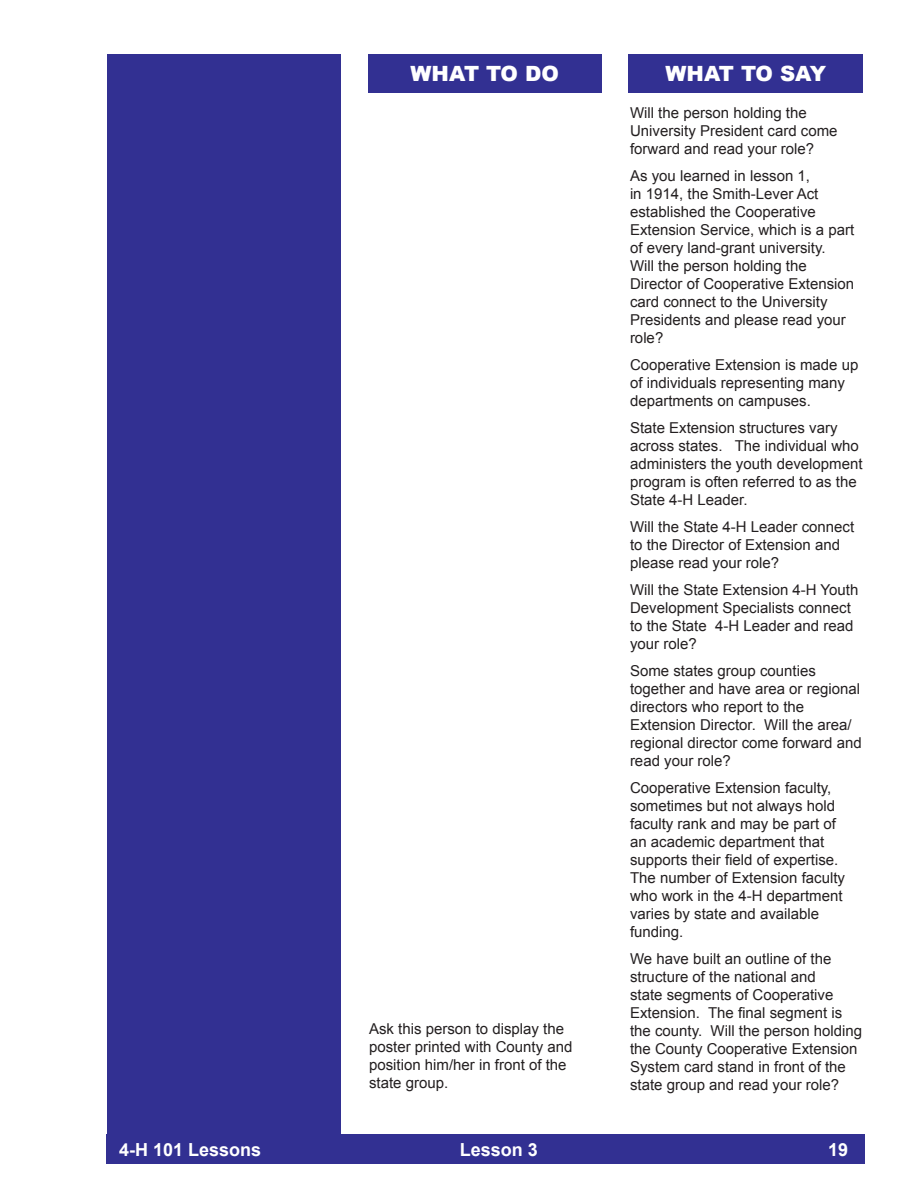
<style>
.page{position:relative;width:918px;height:1188px;background:#fff}
.page>*{position:absolute;margin:0;border:0;box-sizing:border-box;transform-origin:0 0}
.t1{font:900 21px "Arial";color:#fff}
.t2{font:700 18px "Arial";color:#fff}
.t3{font:15px/18px "Arial";color:#231f20}
</style>
<div class="page">
<div style="left:107px;top:54px;width:234px;height:1103px;background:#323092"></div>
<div style="left:368px;top:54px;width:234px;height:38px;background:#323092"></div>
<div style="left:629px;top:54px;width:234px;height:38px;background:#323092"></div>
<div style="left:107px;top:1134px;width:758px;height:29px;background:#323092"></div>
<h1 class="t1" style="left:411px;top:61px;width:150px">WHAT TO DO</h1>
<h1 class="t1" style="left:666px;top:61px;width:162px">WHAT TO SAY</h1>
<p class="t3" style="left:369px;top:1019px;width:205px">Ask this person to display the poster printed with County and position him/her in front of the state group.</p>
<p class="t3" style="left:630px;top:103px;width:209px">Will the person holding the<br>University President card come forward and read your role?</p>
<p class="t3" style="left:630px;top:166px;width:226px">As you learned in lesson 1,<br>in 1914, the Smith-Lever Act established the Cooperative<br>Extension Service, which is a part of every land-grant university.<br>Will the person holding the<br>Director of Cooperative Extension card connect to the University<br>Presidents and please read your role?</p>
<p class="t3" style="left:630px;top:355px;width:230px">Cooperative Extension is made up of individuals representing many departments on campuses.</p>
<p class="t3" style="left:630px;top:418px;width:234px">State Extension structures vary across states. The individual who administers the youth development program is often referred to as the<br>State 4-H Leader.</p>
<p class="t3" style="left:630px;top:517px;width:226px">Will the State 4-H Leader connect to the Director of Extension and please read your role?</p>
<p class="t3" style="left:630px;top:580px;width:230px">Will the State Extension 4-H Youth<br>Development Specialists connect to the State 4-H Leader and read your role?</p>
<p class="t3" style="left:630px;top:661px;width:233px">Some states group counties together and have area or regional directors who report to the<br>Extension Director. Will the area/ regional director come forward and read your role?</p>
<p class="t3" style="left:630px;top:778px;width:217px">Cooperative Extension faculty, sometimes but not always hold faculty rank and may be part of an academic department that supports their field of expertise.<br>The number of Extension faculty who work in the 4-H department varies by state and available funding.</p>
<p class="t3" style="left:630px;top:949px;width:234px">We have built an outline of the structure of the national and<br>state segments of Cooperative<br>Extension. The final segment is the county. Will the person holding the County Cooperative Extension<br>System card stand in front of the state group and read your role?</p>
<p class="t2" style="left:119px;top:1140px;width:144px">4-H 101 Lessons</p>
<p class="t2" style="left:460px;top:1140px;width:80px">Lesson 3</p>
<p class="t2" style="left:828px;top:1140px;width:22px">19</p>
</div>
